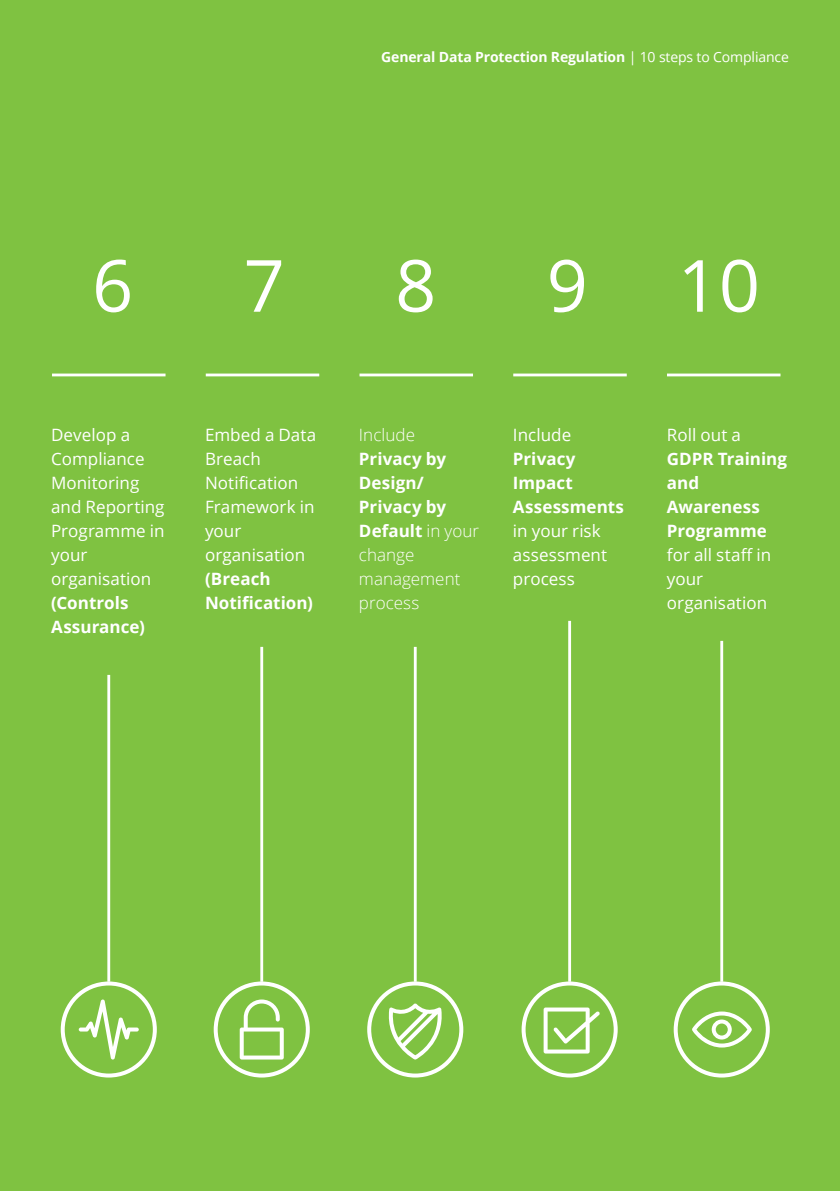
<style>
.page{position:relative;width:840px;height:1191px;background:#fff}
.page>*{position:absolute;margin:0;border:0;box-sizing:border-box;transform-origin:0 0}
.t1{font:72px "Open Sans";color:#fff}
.Body_copy__white_8_5{font:17px/24px "Open Sans";letter-spacing:.005em;color:#fff}
.Body_copy__white_8_5-2{font:300 17px/24px "Open Sans";color:#fff}
.Brochure_title___Rig{font:700 14px "Open Sans";letter-spacing:-.01em;color:#fff}
.s1{font-weight:400}
.s2{font-weight:700}
</style>
<div class="page">
<div style="left:0;top:0;width:839px;height:1191px;background:#7fc241"></div>
<hr style="left:52px;top:373px;width:113px;height:3px;background:#fff">
<hr style="left:206px;top:373px;width:113px;height:3px;background:#fff">
<hr style="left:359px;top:373px;width:113px;height:3px;background:#fff">
<hr style="left:513px;top:373px;width:113px;height:3px;background:#fff">
<hr style="left:666px;top:373px;width:114px;height:3px;background:#fff">
<hr style="left:107px;top:675px;width:3px;height:306px;background:#fff">
<hr style="left:260px;top:647px;width:3px;height:334px;background:#fff">
<hr style="left:413px;top:647px;width:3px;height:334px;background:#fff">
<hr style="left:720px;top:641px;width:2px;height:340px;background:#fff">
<hr style="left:568px;top:621px;width:2px;height:360px;background:#fff">
<svg style="left:61px;top:981px;width:96px;height:96px"></svg>
<svg style="left:213px;top:981px;width:96px;height:96px"></svg>
<svg style="left:367px;top:981px;width:96px;height:96px"></svg>
<svg style="left:521px;top:981px;width:96px;height:96px"></svg>
<svg style="left:673px;top:981px;width:96px;height:96px"></svg>
<p class="Brochure_title___Rig" style="left:381px;top:47px;width:409px">General Data Protection Regulation <span class="s1">| 10 steps to Compliance</span></p>
<p class="t1" style="left:92px;top:236px;width:43px">6</p>
<p class="t1" style="left:243px;top:236px;width:43px">7</p>
<p class="t1" style="left:395px;top:236px;width:43px">8</p>
<p class="t1" style="left:546px;top:236px;width:43px">9</p>
<p class="t1" style="left:677px;top:236px;width:84px">10</p>
<p class="Body_copy__white_8_5" style="left:51px;top:422px;width:115px">Develop a<br>Compliance<br>Monitoring and Reporting<br>Programme in your organisation <span class="s2">(Controls<br>Assurance)</span></p>
<p class="Body_copy__white_8_5" style="left:205px;top:422px;width:113px">Embed a Data<br>Breach<br>Notification<br>Framework in your organisation <span class="s2">(Breach<br>Notification)</span></p>
<p class="Body_copy__white_8_5-2" style="left:359px;top:422px;width:121px">Include<br><span class="s2">Privacy by<br>Design/<br>Privacy by<br>Default</span> in your change management process</p>
<p class="Body_copy__white_8_5" style="left:512px;top:422px;width:112px">Include<br><span class="s2">Privacy<br>Impact<br>Assessments </span>in your risk assessment process</p>
<p class="Body_copy__white_8_5" style="left:666px;top:422px;width:122px">Roll out a<br><span class="s2">GDPR Training and<br>Awareness<br>Programme </span>for all staff in your organisation</p>
</div>
